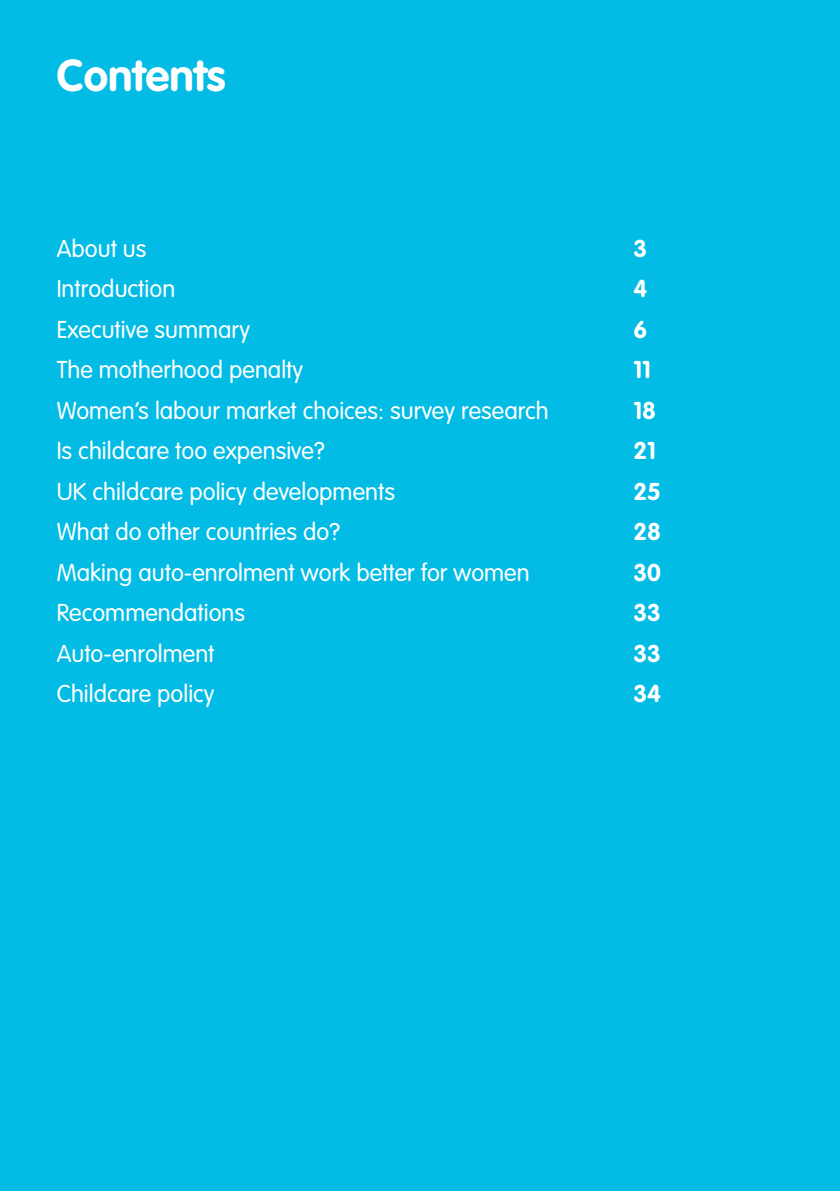
<style>
.page{position:relative;width:840px;height:1191px;background:#fff}
.page>*{position:absolute;margin:0;border:0;box-sizing:border-box;transform-origin:0 0}
._2__Subheading_1_-_2{font:700 44px "VAG Rounded Std";color:#fff}
._3__Subheading_2_-_1{font:300 24px "VAG Rounded Std";color:#fff}
._3__Subheading_2_-_1-2{font:700 24px "VAG Rounded Std";color:#fff}
</style>
<div class="page">
<div style="left:0;top:0;width:839px;height:1191px;background:#02bce5"></div>
<p class="_2__Subheading_1_-_2" style="left:57px;top:49px;width:170px">Contents</p>
<p class="_3__Subheading_2_-_1" style="left:57px;top:234px;width:91px">About us</p>
<p class="_3__Subheading_2_-_1-2" style="left:633px;top:234px;width:15px">3</p>
<p class="_3__Subheading_2_-_1" style="left:57px;top:275px;width:120px">Introduction</p>
<p class="_3__Subheading_2_-_1-2" style="left:633px;top:275px;width:15px">4</p>
<p class="_3__Subheading_2_-_1" style="left:57px;top:315px;width:195px">Executive summary</p>
<p class="_3__Subheading_2_-_1-2" style="left:633px;top:315px;width:15px">6</p>
<p class="_3__Subheading_2_-_1" style="left:57px;top:356px;width:248px">The motherhood penalty</p>
<p class="_3__Subheading_2_-_1-2" style="left:633px;top:356px;width:19px">11</p>
<p class="_3__Subheading_2_-_1" style="left:57px;top:396px;width:493px">Women’s labour market choices: survey research</p>
<p class="_3__Subheading_2_-_1-2" style="left:633px;top:396px;width:24px">18</p>
<p class="_3__Subheading_2_-_1" style="left:57px;top:437px;width:269px">Is childcare too expensive?</p>
<p class="_3__Subheading_2_-_1-2" style="left:633px;top:437px;width:24px">21</p>
<p class="_3__Subheading_2_-_1" style="left:57px;top:477px;width:339px">UK childcare policy developments</p>
<p class="_3__Subheading_2_-_1-2" style="left:633px;top:477px;width:29px">25</p>
<p class="_3__Subheading_2_-_1" style="left:57px;top:518px;width:285px">What do other countries do?</p>
<p class="_3__Subheading_2_-_1-2" style="left:633px;top:518px;width:29px">28</p>
<p class="_3__Subheading_2_-_1" style="left:57px;top:558px;width:474px">Making auto-enrolment work better for women</p>
<p class="_3__Subheading_2_-_1-2" style="left:633px;top:558px;width:29px">30</p>
<p class="_3__Subheading_2_-_1" style="left:57px;top:599px;width:190px">Recommendations</p>
<p class="_3__Subheading_2_-_1-2" style="left:633px;top:599px;width:29px">33</p>
<p class="_3__Subheading_2_-_1" style="left:57px;top:640px;width:159px">Auto-enrolment</p>
<p class="_3__Subheading_2_-_1-2" style="left:633px;top:639px;width:29px">33</p>
<p class="_3__Subheading_2_-_1" style="left:57px;top:680px;width:159px">Childcare policy</p>
<p class="_3__Subheading_2_-_1-2" style="left:633px;top:680px;width:29px">34</p>
</div>
